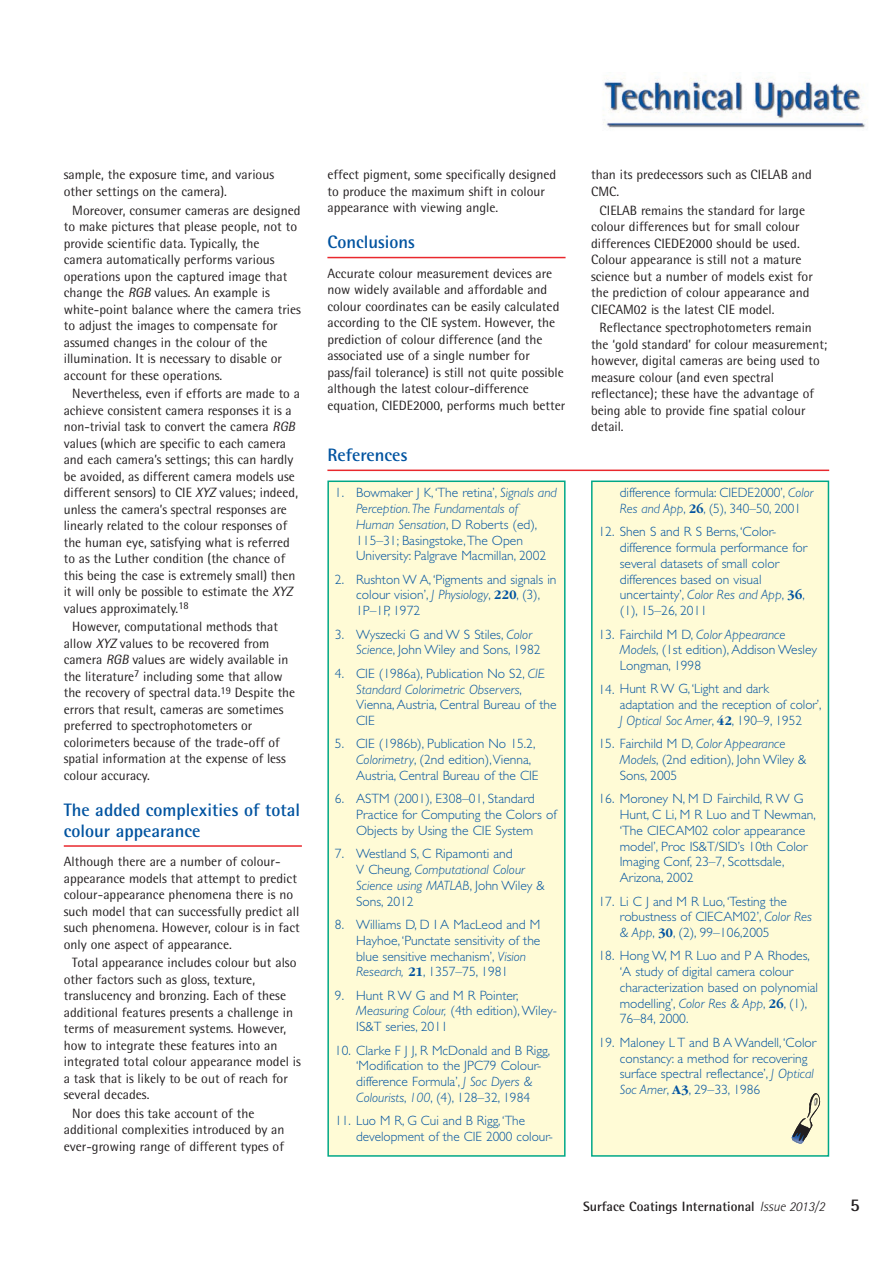
<style>
.page{position:relative;width:893px;height:1263px;background:#fff}
.page>*{position:absolute;margin:0;border:0;box-sizing:border-box;transform-origin:0 0}
.t1{font:700 18px/21px "Rotis Semi Sans";color:#0153a0}
.t2{font:700 18px "Rotis Semi Sans";color:#231f20}
.t3{font:13.5px/16.5px "Rotis Semi Sans";color:#231f20}
.t4{font:300 13.5px/15.8px "Gill Sans";color:#0153a0}
.t5{font:700 13.5px "Rotis Semi Sans";color:#231f20}
.s1{font-style:italic}
.s2{font-family:"Garamond";font-weight:700}
.s3{font-weight:300;font-style:italic}
</style>
<div class="page">
<img style="left:603px;top:75px;width:263px;height:53px">
<hr style="left:64px;top:845px;width:238px;height:2px;background:#e9282d">
<hr style="left:327px;top:257px;width:239px;height:1px;background:#e9282d">
<hr style="left:327px;top:470px;width:502px;height:1px;background:#e9282d">
<div style="left:329px;top:482px;width:235px;height:673px;background:#fffbd6"></div>
<div style="left:327px;top:480px;width:239px;height:677px;border:2px solid #00a786"></div>
<div style="left:593px;top:482px;width:235px;height:673px;background:#fffbd6"></div>
<div style="left:591px;top:480px;width:238px;height:677px;border:2px solid #00a786"></div>
<svg style="left:792px;top:1093px;width:28px;height:51px"></svg>
<p class="t3" style="left:64px;top:168px;width:212px">sample, the exposure time, and various other settings on the camera).</p>
<p class="t3" style="left:64px;top:203px;width:239px;text-indent:9px">Moreover, consumer cameras are designed to make pictures that please people, not to provide scientific data. Typically, the camera automatically performs various operations upon the captured image that change the <span class="s1">RGB</span> values. An example is white-point balance where the camera tries to adjust the images to compensate for assumed changes in the colour of the illumination. It is necessary to disable or account for these operations.</p>
<p class="t3" style="left:64px;top:387px;width:238px;text-indent:9px">Nevertheless, even if efforts are made to a achieve consistent camera responses it is a non-trivial task to convert the camera <span class="s1">RGB </span>values (which are specific to each camera and each camera’s settings; this can hardly be avoided, as different camera models use different sensors) to CIE <span class="s1">XYZ</span> values; indeed, unless the camera’s spectral responses are linearly related to the colour responses of the human eye, satisfying what is referred to as the Luther condition (the chance of this being the case is extremely small) then it will only be possible to estimate the <span class="s1">XYZ </span>values approximately.<sup>18</sup></p>
<p class="t3" style="left:64px;top:620px;width:233px;text-indent:9px">However, computational methods that allow <span class="s1">XYZ</span> values to be recovered from camera <span class="s1">RGB</span> values are widely available in the literature<sup>7</sup> including some that allow the recovery of spectral data.<sup>19</sup> Despite the errors that result, cameras are sometimes preferred to spectrophotometers or colorimeters because of the trade-off of spatial information at the expense of less colour accuracy.</p>
<h1 class="t1" style="left:64px;top:801px;width:238px">The added complexities of total colour appearance</h1>
<p class="t3" style="left:64px;top:854px;width:238px">Although there are a number of colour&shy;appearance models that attempt to predict colour-appearance phenomena there is no such model that can successfully predict all such phenomena. However, colour is in fact only one aspect of appearance.</p>
<p class="t3" style="left:64px;top:956px;width:239px;text-indent:9px">Total appearance includes colour but also other factors such as gloss, texture, translucency and bronzing. Each of these additional features presents a challenge in terms of measurement systems. However, how to integrate these features into an integrated total colour appearance model is a task that is likely to be out of reach for several decades.</p>
<p class="t3" style="left:64px;top:1106px;width:222px;text-indent:9px">Nor does this take account of the additional complexities introduced by an ever-growing range of different types of</p>
<p class="t3" style="left:327px;top:168px;width:230px">effect pigment, some specifically designed to produce the maximum shift in colour appearance with viewing angle.</p>
<h1 class="t1" style="left:327px;top:233px;width:89px">Conclusions</h1>
<p class="t3" style="left:327px;top:266px;width:239px">Accurate colour measurement devices are now widely available and affordable and colour coordinates can be easily calculated according to the CIE system. However, the prediction of colour difference (and the associated use of a single number for pass/fail tolerance) is still not quite possible although the latest colour-difference equation, CIEDE2000, performs much better</p>
<h1 class="t1" style="left:327px;top:446px;width:82px">References</h1>
<p class="t4" style="left:356px;top:486px;width:202px;text-indent:-21px">1. Bowmaker J K, ‘The retina’, <span class="s1">Signals and Perception. The Fundamentals of Human Sensation</span>, D Roberts (ed), 115–31; Basingstoke, The Open University: Palgrave Macmillan, 2002</p>
<p class="t4" style="left:356px;top:572px;width:202px;text-indent:-21px">2. Rushton W A, ‘Pigments and signals in colour vision’, <span class="s1">J Physiology</span>, <span class="s2">220</span>, (3),<br>1P–1P, 1972</p>
<p class="t4" style="left:356px;top:627px;width:186px;text-indent:-21px">3. Wyszecki G and W S Stiles, <span class="s1">Color<br>Science</span>, John Wiley and Sons, 1982</p>
<p class="t4" style="left:356px;top:667px;width:202px;text-indent:-21px">4. CIE (1986a), Publication No S2, <span class="s1">CIE<br>Standard Colorimetric Observers</span>,<br>Vienna, Austria, Central Bureau of the<br>CIE</p>
<p class="t4" style="left:356px;top:737px;width:184px;text-indent:-21px">5. CIE (1986b), Publication No 15.2,<br><span class="s1">Colorimetry</span>, (2nd edition), Vienna,<br>Austria, Central Bureau of the CIE</p>
<p class="t4" style="left:356px;top:792px;width:202px;text-indent:-21px">6. ASTM (2001), E308–01, Standard<br>Practice for Computing the Colors of<br>Objects by Using the CIE System</p>
<p class="t4" style="left:356px;top:847px;width:190px;text-indent:-21px">7. Westland S, C Ripamonti and<br>V Cheung, <span class="s1">Computational Colour<br>Science using MATLAB</span>, John Wiley &amp;<br>Sons, 2012</p>
<p class="t4" style="left:356px;top:918px;width:186px;text-indent:-21px">8. Williams D, D I A MacLeod and M Hayhoe, ‘Punctate sensitivity of the blue sensitive mechanism’, <span class="s1">Vision Research,</span> <span class="s2">21</span>, 1357–75, 1981</p>
<p class="t4" style="left:356px;top:988px;width:202px;text-indent:-21px">9. Hunt R W G and M R Pointer,<br><span class="s1">Measuring Colour,</span> (4th edition), Wiley-<br>IS&amp;T series, 2011</p>
<p class="t4" style="left:356px;top:1043px;width:196px;text-indent:-21px">10. Clarke F J J, R McDonald and B Rigg, ‘Modification to the JPC79 Colour&shy;difference Formula’, <span class="s1">J Soc Dyers &amp; Colourists</span>, <span class="s1">100</span>, (4), 128–32, 1984</p>
<p class="t4" style="left:356px;top:1114px;width:198px;text-indent:-21px">11. Luo M R, G Cui and B Rigg, ‘The development of the CIE 2000 colour-</p>
<p class="t3" style="left:591px;top:168px;width:222px">than its predecessors such as CIELAB and<br>CMC.</p>
<p class="t3" style="left:591px;top:203px;width:223px;text-indent:9px">CIELAB remains the standard for large colour differences but for small colour differences CIEDE2000 should be used.<br>Colour appearance is still not a mature science but a number of models exist for the prediction of colour appearance and CIECAM02 is the latest CIE model.</p>
<p class="t3" style="left:591px;top:321px;width:238px;text-indent:9px">Reflectance spectrophotometers remain the ‘gold standard’ for colour measurement; however, digital cameras are being used to measure colour (and even spectral reflectance); these have the advantage of being able to provide fine spatial colour detail.</p>
<p class="t4" style="left:620px;top:486px;width:195px">difference formula: CIEDE2000’, <span class="s1">Color<br>Res and App</span>, <span class="s2">26</span>, (5), 340–50, 2001</p>
<p class="t4" style="left:620px;top:525px;width:189px;text-indent:-21px">12. Shen S and R S Berns, ‘Color&shy;difference formula performance for several datasets of small color differences based on visual uncertainty’, <span class="s1">Color Res and App</span>, <span class="s2">36</span>, (1), 15–26, 2011</p>
<p class="t4" style="left:620px;top:627px;width:199px;text-indent:-21px">13. Fairchild M D, <span class="s1">Color Appearance<br>Models</span>, (1st edition), Addison Wesley<br>Longman, 1998</p>
<p class="t4" style="left:620px;top:682px;width:203px;text-indent:-21px">14. Hunt R W G, ‘Light and dark adaptation and the reception of color’,<br><span class="s1">J Optical Soc Amer</span>, <span class="s2">42</span>, 190–9, 1952</p>
<p class="t4" style="left:620px;top:737px;width:188px;text-indent:-21px">15. Fairchild M D, <span class="s1">Color Appearance<br>Models</span>, (2nd edition), John Wiley &amp;<br>Sons, 2005</p>
<p class="t4" style="left:620px;top:792px;width:197px;text-indent:-21px">16. Moroney N, M D Fairchild, R W G<br>Hunt, C Li, M R Luo and T Newman, ‘The CIECAM02 color appearance model’, Proc IS&amp;T/SID’s 10th Color<br>Imaging Conf, 23–7, Scottsdale,<br>Arizona, 2002</p>
<p class="t4" style="left:620px;top:894px;width:194px;text-indent:-21px">17. Li C J and M R Luo, ‘Testing the robustness of CIECAM02’, <span class="s1">Color Res &amp; App</span>, <span class="s2">30</span>, (2), 99–106,2005</p>
<p class="t4" style="left:620px;top:949px;width:200px;text-indent:-21px">18. Hong W, M R Luo and P A Rhodes, ‘A study of digital camera colour characterization based on polynomial modelling’, <span class="s1">Color Res &amp; App</span>, <span class="s2">26</span>, (1),<br>76–84, 2000.</p>
<p class="t4" style="left:620px;top:1036px;width:198px;text-indent:-21px">19. Maloney L T and B A Wandell, ‘Color constancy: a method for recovering surface spectral reflectance’, <span class="s1">J Optical Soc Amer</span>, <span class="s2">A3</span>, 29–33, 1986</p>
<p class="t5" style="left:583px;top:1202px;width:243px">Surface Coatings International <span class="s3">Issue 2013/2</span></p>
<h1 class="t2" style="left:850px;top:1199px;width:11px">5</h1>
</div>
